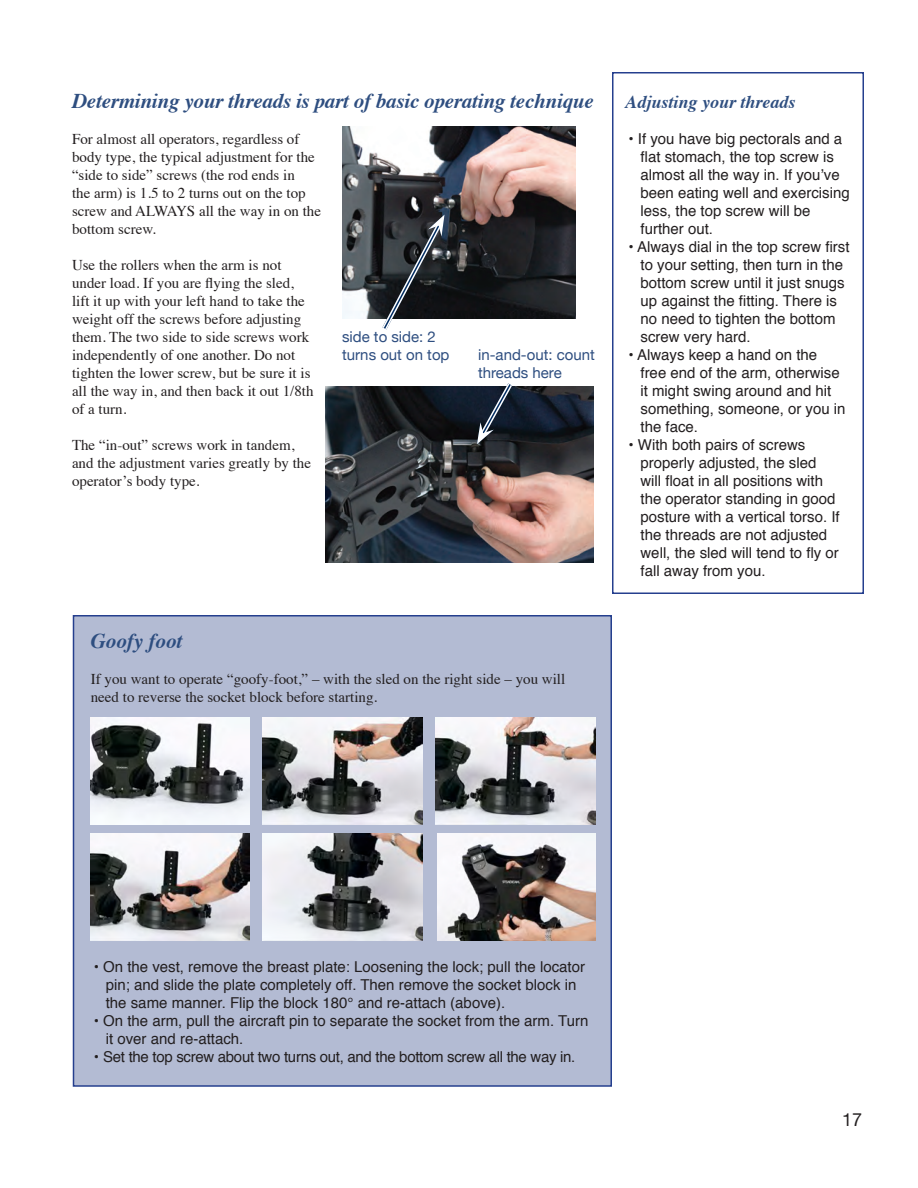
<style>
.page{position:relative;width:918px;height:1188px;background:#fff}
.page>*{position:absolute;margin:0;border:0;box-sizing:border-box;transform-origin:0 0}
.heading_interior{font:italic 700 21px "Times";letter-spacing:-.01em;color:#2e4e80}
.bullet_heading{font:italic 700 18px "Times";color:#2e4e80}
.t1{font:18px "Helvetica Neue";color:#231f20}
.bullet_list{font:15px/18px "Helvetica";color:#231f20}
.body_text{font:15px/18px "Times";color:#231f20}
.bullet_list-2{font:15px "Helvetica";letter-spacing:-.02em;color:#231f20}
.aks{font:15px/18px "Helvetica Neue";color:#2e4e80}
</style>
<div class="page">
<div style="left:73px;top:615px;width:539px;height:472px;background:#b3bbd3;border:2px solid #253f8e"></div>
<img style="left:325px;top:387px;width:269px;height:175px">
<img style="left:342px;top:126px;width:233px;height:193px">
<svg style="left:477px;top:383px;width:39px;height:61px;background:#363f4d"></svg>
<svg style="left:378px;top:215px;width:67px;height:115px;background:#42464a"></svg>
<img style="left:90px;top:717px;width:160px;height:107px">
<img style="left:262px;top:717px;width:160px;height:107px">
<img style="left:435px;top:717px;width:160px;height:107px">
<img style="left:90px;top:834px;width:160px;height:107px">
<img style="left:262px;top:834px;width:160px;height:107px">
<img style="left:437px;top:834px;width:158px;height:107px">
<div style="left:612px;top:72px;width:252px;height:522px;border:2px solid #253f8e"></div>
<p class="heading_interior" style="left:72px;top:81px;width:523px">Determining your threads is part of basic operating technique</p>
<p class="body_text" style="left:72px;top:129px;width:251px">For almost all operators, regardless of body type, the typical adjustment for the “side to side” screws (the rod ends in<br>the arm) is 1.5 to 2 turns out on the top screw and ALWAYS all the way in on the bottom screw.</p>
<p class="body_text" style="left:72px;top:255px;width:243px">Use the rollers when the arm is not under load. If you are flying the sled, lift it up with your left hand to take the weight off the screws before adjusting them. The two side to side screws work independently of one another. Do not tighten the lower screw, but be sure it is all the way in, and then back it out 1/8th of a turn.</p>
<p class="body_text" style="left:72px;top:435px;width:241px">The “in-out” screws work in tandem, and the adjustment varies greatly by the operator’s body type.</p>
<p class="aks" style="left:342px;top:327px;width:109px">side to side: 2 turns out on top</p>
<p class="aks" style="left:478px;top:345px;width:118px">in-and-out: count threads here</p>
<p class="heading_interior" style="left:91px;top:621px;width:93px">Goofy foot</p>
<p class="body_text" style="left:91px;top:669px;width:476px">If you want to operate “goofy-foot,” – with the sled on the right side – you will need to reverse the socket block before starting.</p>
<p class="bullet_heading" style="left:626px;top:85px;width:172px">Adjusting your threads</p>
<p class="bullet_list" style="left:640px;top:130px;width:211px;text-indent:-12px">• If you have big pectorals and a flat stomach, the top screw is almost all the way in. If you’ve been eating well and exercising less, the top screw will be further out.</p>
<p class="bullet_list" style="left:640px;top:238px;width:211px;text-indent:-12px">• Always dial in the top screw first to your setting, then turn in the bottom screw until it just snugs up against the fitting. There is no need to tighten the bottom screw very hard.</p>
<p class="bullet_list" style="left:640px;top:346px;width:207px;text-indent:-12px">• Always keep a hand on the free end of the arm, otherwise it might swing around and hit something, someone, or you in the face.</p>
<p class="bullet_list" style="left:640px;top:436px;width:201px;text-indent:-12px">• With both pairs of screws properly adjusted, the sled will float in all positions with the operator standing in good posture with a vertical torso. If the threads are not adjusted well, the sled will tend to fly or fall away from you.</p>
<p class="bullet_list" style="left:106px;top:958px;width:481px;text-indent:-12px">• On the vest, remove the breast plate: Loosening the lock; pull the locator pin; and slide the plate completely off. Then remove the socket block in the same manner. Flip the block 180° and re-attach (above).</p>
<p class="bullet_list" style="left:106px;top:1012px;width:484px;text-indent:-12px">• On the arm, pull the aircraft pin to separate the socket from the arm. Turn it over and re-attach.</p>
<p class="bullet_list-2" style="left:94px;top:1045px;width:483px">• Set the top screw about two turns out, and the bottom screw all the way in.</p>
<p class="t1" style="left:842px;top:1109px;width:22px">17</p>
</div>
